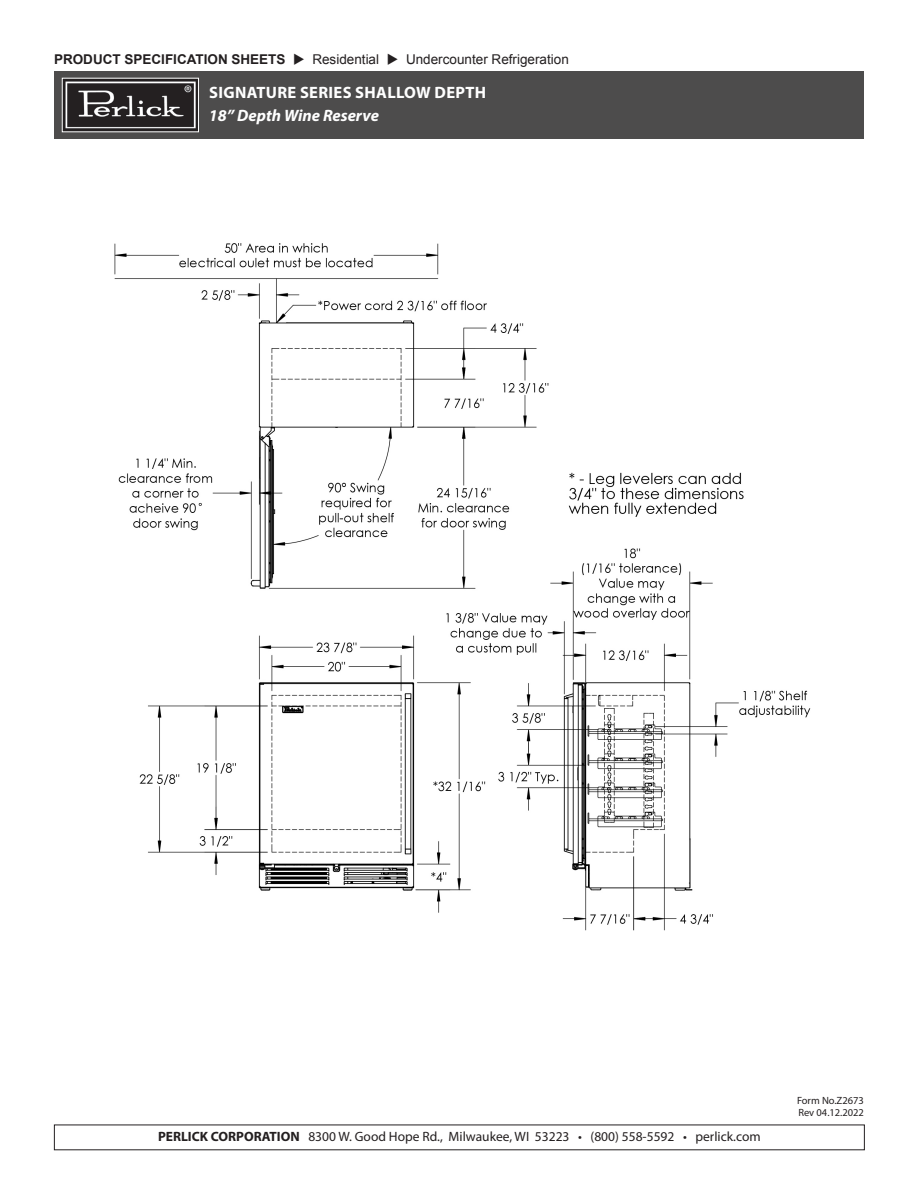
<style>
.page{position:relative;width:918px;height:1188px;background:#fff}
.page>*{position:absolute;margin:0;border:0;box-sizing:border-box;transform-origin:0 0}
.t1{font:700 16.5px/22.5px "Myriad Pro";letter-spacing:.02em;color:#fff}
.t2{font:13.5px "Myriad Pro";color:#231f20}
.t3{font:13.5px "Arial";color:#231f20}
.t4{font:10.5px "Myriad Pro";color:#231f20}
.s1{font-weight:700}
.s2{font-style:italic}
</style>
<div class="page">
<div style="left:54px;top:71px;width:810px;height:68px;background:#4d4c4c"></div>
<img style="left:64px;top:80px;width:133px;height:50px">
<img style="left:114px;top:243px;width:697px;height:688px">
<p class="t3" style="left:54px;top:51px;width:516px"><span class="s1">PRODUCT SPECIFICATION SHEETS</span> ◆ Residential ◆ Undercounter Refrigeration</p>
<p class="t1" style="left:209px;top:81px;width:279px">SIGNATURE SERIES SHALLOW DEPTH<br><span class="s2">18” Depth Wine Reserve</span></p>
<p class="t2" style="left:158px;top:1128px;width:604px"><span class="s1">PERLICK CORPORATION</span> 8300 W. Good Hope Rd., Milwaukee, WI 53223 • (800) 558-5592 • perlick.com</p>
<p class="t4" style="left:797px;top:1094px;width:68px">Form No.Z2673</p>
<p class="t4" style="left:798px;top:1106px;width:67px">Rev 04.12.2022</p>
</div>
